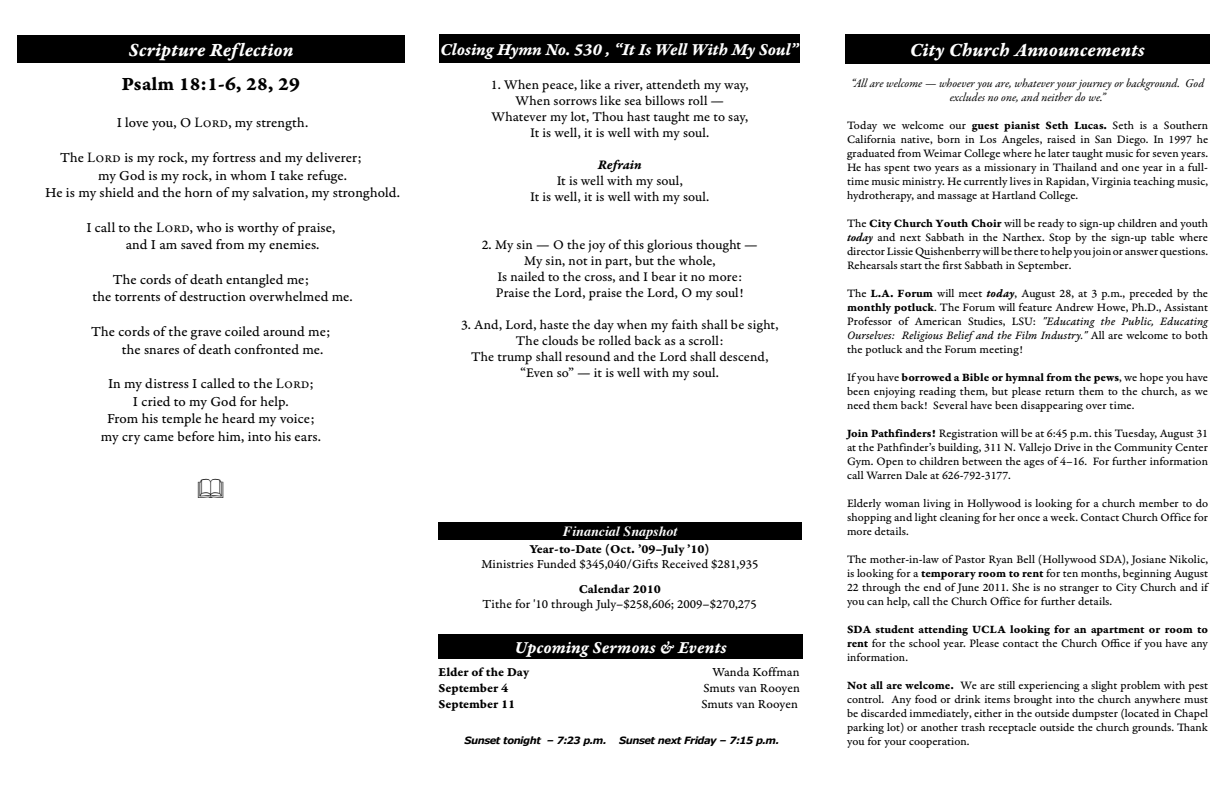
<style>
.page{position:relative;width:1224px;height:792px;background:#fff}
.page>*{position:absolute;margin:0;border:0;box-sizing:border-box;transform-origin:0 0}
.t1{font:20px "Garamond Premr Pro Bd It Capt";color:#fff}
.t2{font:20px "Garamond Premr Pro Bd Capt";color:#000}
.t3{font:18px "Garamond Premr Pro Bd It Capt";letter-spacing:-.01em;color:#fff}
.t4{font:14.5px/17.4px "Garamond Premr Pro Capt";color:#000}
.t5{font:14px/16px "Garamond Premr Pro Capt";letter-spacing:.005em;color:#000;text-align:center}
.t6{font:italic 700 14px "Times";color:#fff}
.t7{font:14px "Garamond Premr Pro Bd It Capt";color:#000}
.t8{font:13px "Garamond Premr Pro Capt";color:#000}
.t9{font:13px "Garamond Premr Pro Bd Capt";letter-spacing:-.01em;color:#000}
.t10{font:12px/14px "Garamond Premr Pro Capt";color:#000;text-align:justify}
.t11{font:12px "Garamond Premr Pro Bd Capt";color:#000}
.t12{font:italic 12px/14px "Garamond Premr Pro";color:#000;text-align:center}
.t13{font:12px "Garamond Premr Pro It Capt";color:#000}
.t14{font:italic 700 10px "Verdana";letter-spacing:-.05em;color:#000}
.s1{font-family:"Garamond Premr Pro"}
.s2{font-family:"Garamond Premr Pro Bd Capt"}
.s3{font-family:"Garamond Premr Pro";font-weight:700;font-style:italic}
.s4{font-family:"Garamond Premr Pro Bd It Capt"}
.s5{font-family:"Garamond Premr Pro It Capt"}
.s6{font-family:"Garamond Premr Pro Capt"}
</style>
<div class="page">
<div style="left:845px;top:34px;width:364px;height:30px;background:#000"></div>
<div style="left:438px;top:634px;width:365px;height:25px;background:#000"></div>
<div style="left:17px;top:35px;width:388px;height:28px;background:#000"></div>
<div style="left:439px;top:34px;width:361px;height:29px;background:#000"></div>
<div style="left:439px;top:522px;width:363px;height:18px;background:#000"></div>
<h1 class="t1" style="left:129px;top:38px;width:166px">Scripture Reflection</h1>
<h1 class="t2" style="left:122px;top:72px;width:179px">Psalm 18:1-6, 28, 29</h1>
<p class="t4" style="left:117px;top:115px;width:193px">I love you, O <span class="s1">Lord</span>, my strength.</p>
<p class="t4" style="left:60px;top:149px;width:303px">The <span class="s1">Lord</span> is my rock, my fortress and my deliverer;</p>
<p class="t4" style="left:98px;top:167px;width:251px">my God is my rock, in whom I take refuge.</p>
<p class="t4" style="left:45px;top:184px;width:356px">He is my shield and the horn of my salvation, my stronghold.</p>
<p class="t4" style="left:126px;top:219px;width:211px;text-indent:-39px">I call to the <span class="s1">Lord</span>, who is worthy of praise, and I am saved from my enemies.</p>
<p class="t4" style="left:92px;top:271px;width:262px;text-indent:20px">The cords of death entangled me;<br>the torrents of destruction overwhelmed me.</p>
<p class="t4" style="left:122px;top:323px;width:210px;text-indent:-30px">The cords of the grave coiled around me; the snares of death confronted me.</p>
<p class="t4" style="left:101px;top:376px;width:222px;text-align:center">In my distress I called to the <span class="s1">Lord</span>;<br>I cried to my God for help.<br>From his temple he heard my voice; my cry came before him, into his ears.</p>
<h2 class="t3" style="left:440px;top:39px;width:360px">Closing Hymn No. 530 , “It Is Well With My Soul”</h2>
<p class="t5" style="left:491px;top:77px;width:259px">1. When peace, like a river, attendeth my way, When sorrows like sea billows roll — Whatever my lot, Thou hast taught me to say, It is well, it is well with my soul.</p>
<p class="t7" style="left:598px;top:156px;width:45px">Refrain</p>
<p class="t5" style="left:530px;top:173px;width:181px">It is well with my soul,<br>It is well, it is well with my soul.</p>
<p class="t5" style="left:482px;top:237px;width:278px">2. My sin — O the joy of this glorious thought — My sin, not in part, but the whole,<br>Is nailed to the cross, and I bear it no more:<br>Praise the Lord, praise the Lord, O my soul!</p>
<p class="t5" style="left:461px;top:317px;width:319px">3. And, Lord, haste the day when my faith shall be sight, The clouds be rolled back as a scroll:<br>The trump shall resound and the Lord shall descend, “Even so” — it is well with my soul.</p>
<p class="t6" style="left:563px;top:519px;width:116px">Financial Snapshot</p>
<p class="t9" style="left:530px;top:541px;width:182px">Year-to-Date (Oct. ’09–July ’10)</p>
<p class="t8" style="left:481px;top:556px;width:279px">Ministries Funded $345,040/Gifts Received $281,935</p>
<p class="t9" style="left:579px;top:581px;width:84px">Calendar 2010</p>
<p class="t8" style="left:483px;top:596px;width:276px">Tithe for '10 through July–$258,606; 2009–$270,275</p>
<h2 class="t3" style="left:515px;top:637px;width:213px">Upcoming Sermons &amp; Events</h2>
<p class="t9" style="left:438px;top:665px;width:92px">Elder of the Day</p>
<p class="t8" style="left:713px;top:665px;width:88px">Wanda Koffman</p>
<p class="t9" style="left:438px;top:681px;width:71px">September 4</p>
<p class="t8" style="left:703px;top:681px;width:98px">Smuts van Rooyen</p>
<p class="t9" style="left:438px;top:697px;width:78px">September 11</p>
<p class="t8" style="left:701px;top:697px;width:98px">Smuts van Rooyen</p>
<p class="t14" style="left:465px;top:734px;width:144px">Sunset tonight – 7:23 p.m.</p>
<p class="t14" style="left:619px;top:734px;width:162px">Sunset next Friday – 7:15 p.m.</p>
<h1 class="t1" style="left:910px;top:38px;width:236px">City Church Announcements</h1>
<p class="t12" style="left:851px;top:77px;width:355px">“All are welcome — whoever you are, whatever your journey or background. God excludes no one, and neither do we.”</p>
<p class="t10" style="left:847px;top:119px;width:363px">Today we welcome our <span class="s2">guest pianist Seth Lucas.</span> Seth is a Southern California native, born in Los Angeles, raised in San Diego. In 1997 he graduated from Weimar College where he later taught music for seven years.<br>He has spent two years as a missionary in Thailand and one year in a full&shy;time music ministry. He currently lives in Rapidan, Virginia teaching music, hydrotherapy, and massage at Hartland College.</p>
<p class="t10" style="left:847px;top:217px;width:363px">The <span class="s2">City Church Youth Choir</span> will be ready to sign-up children and youth <span class="s3">today</span> and next Sabbath in the Narthex. Stop by the sign-up table where director Lissie Quishenberry will be there to help you join or answer questions.<br>Rehearsals start the first Sabbath in September.</p>
<p class="t10" style="left:847px;top:287px;width:363px">The <span class="s2">L.A. Forum</span> will meet <span class="s4">today</span>, August 28, at 3 p.m., preceded by the <span class="s2">monthly potluck</span>. The Forum will feature Andrew Howe, Ph.D., Assistant Professor of American Studies, LSU: <span class="s5">"Educating the Public, Educating</span></p>
<p class="t13" style="left:847px;top:328px;width:363px">Ourselves: Religious Belief and the Film Industry." <span class="s6">All are welcome to both</span></p>
<p class="t10" style="left:847px;top:343px;width:178px">the potluck and the Forum meeting!</p>
<p class="t11" style="left:847px;top:371px;width:363px"><span class="s6">If you have</span> borrowed a Bible or hymnal from the pews<span class="s6">, we hope you have</span></p>
<p class="t10" style="left:847px;top:385px;width:363px">been enjoying reading them, but please return them to the church, as we need them back! Several have been disappearing over time.</p>
<p class="t10" style="left:847px;top:427px;width:363px"><span class="s2">Join Pathfinders!</span> Registration will be at 6:45 p.m. this Tuesday, August 31 at the Pathfinder’s building, 311 N. Vallejo Drive in the Community Center Gym. Open to children between the ages of 4–16. For further information call Warren Dale at 626-792-3177.</p>
<p class="t10" style="left:847px;top:497px;width:363px">Elderly woman living in Hollywood is looking for a church member to do shopping and light cleaning for her once a week. Contact Church Office for more details.</p>
<p class="t10" style="left:847px;top:553px;width:363px">The mother-in-law of Pastor Ryan Bell (Hollywood SDA), Josiane Nikolic, is looking for a <span class="s2">temporary room to rent</span> for ten months, beginning August 22 through the end of June 2011. She is no stranger to City Church and if you can help, call the Church Office for further details.</p>
<p class="t11" style="left:847px;top:623px;width:363px">SDA student attending UCLA looking for an apartment or room to</p>
<p class="t10" style="left:847px;top:637px;width:363px"><span class="s2">rent</span> for the school year. Please contact the Church Office if you have any information.</p>
<p class="t10" style="left:847px;top:679px;width:363px"><span class="s2">Not all are welcome.</span> We are still experiencing a slight problem with pest control. Any food or drink items brought into the church anywhere must be discarded immediately, either in the outside dumpster (located in Chapel parking lot) or another trash receptacle outside the church grounds. Thank you for your cooperation.</p>
</div>
